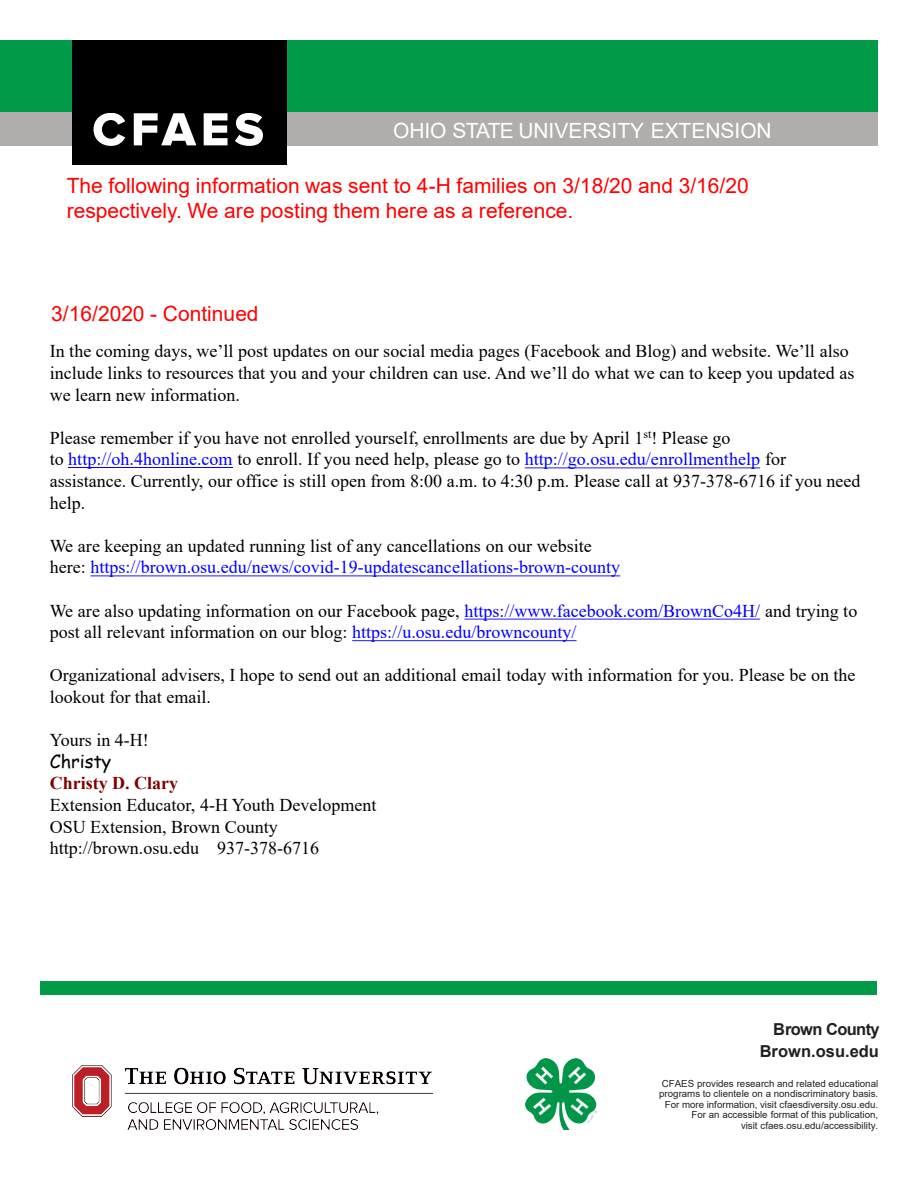
<style>
.page{position:relative;width:918px;height:1188px;background:#fff}
.page>*{position:absolute;margin:0;border:0;box-sizing:border-box;transform-origin:0 0}
.t1{font:21px/25.2px "Arial";color:#f00}
.t2{font:21px "Arial";color:#fff}
.t3{font:18px/21.6px "Times New Roman";color:#000}
.t4{font:18px/21.6px "Times New Roman";color:#00f}
.t5{font:18px "Comic Sans MS";color:#000}
.t6{font:700 16.5px "Arial";color:#231f20}
.t7{font:700 16.5px "Arial";letter-spacing:-.035em;color:#231f20}
.t8{font:9.75px/10.5px "Arial";color:#231f20;text-align:right}
.s1{color:#00f}
.s2{color:#000}
.s3{font-weight:700;color:#800000}
</style>
<div class="page">
<div style="left:0;top:40px;width:877px;height:72px;background:#009a49"></div>
<div style="left:40px;top:981px;width:838px;height:14px;background:#009a49"></div>
<div style="left:0;top:112px;width:877px;height:34px;background:#b0adad"></div>
<div style="left:72px;top:40px;width:215px;height:125px;background:#000"></div>
<img style="left:526px;top:1059px;width:71px;height:71px">
<img style="left:73px;top:1065px;width:359px;height:65px">
<svg style="left:94px;top:113px;width:31px;height:33px"></svg>
<svg style="left:134px;top:113px;width:62px;height:32px"></svg>
<svg style="left:204px;top:113px;width:24px;height:32px"></svg>
<svg style="left:235px;top:113px;width:28px;height:33px"></svg>
<hr style="left:68px;top:467px;width:164px;height:1px;background:#00f">
<svg style="left:525px;top:467px;width:235px;height:1px"></svg>
<svg style="left:90px;top:575px;width:530px;height:1px"></svg>
<svg style="left:464px;top:619px;width:296px;height:1px"></svg>
<svg style="left:352px;top:640px;width:225px;height:1px"></svg>
<p class="t2" style="left:393px;top:116px;width:380px">OHIO STATE UNIVERSITY EXTENSION</p>
<p class="t1" style="left:67px;top:173px;width:684px">The following information was sent to 4-H families on 3/18/20 and 3/16/20 respectively. We are posting them here as a reference.</p>
<p class="t1" style="left:51px;top:300px;width:209px">3/16/2020 - Continued</p>
<p class="t3" style="left:50px;top:340px;width:806px">In the coming days, we’ll post updates on our social media pages (Facebook and Blog) and website. We’ll also include links to resources that you and your children can use. And we’ll do what we can to keep you updated as we learn new information.</p>
<p class="t3" style="left:50px;top:426px;width:812px">Please remember if you have not enrolled yourself, enrollments are due by April 1<sup>st</sup>! Please go<br>to <span class="s1">http://oh.4honline.com</span> to enroll. If you need help, please go to <span class="s1">http://go.osu.edu/enrollmenthelp</span> for assistance. Currently, our office is still open from 8:00 a.m. to 4:30 p.m. Please call at 937-378-6716 if you need help.</p>
<p class="t4" style="left:50px;top:534px;width:572px"><span class="s2">We are keeping an updated running list of any cancellations on our website here:</span> https://brown.osu.edu/news/covid-19-updatescancellations-brown-county</p>
<p class="t3" style="left:50px;top:599px;width:809px">We are also updating information on our Facebook page, <span class="s1">https://www.facebook.com/BrownCo4H/</span> and trying to post all relevant information on our blog: <span class="s1">https://u.osu.edu/browncounty/</span></p>
<p class="t3" style="left:50px;top:664px;width:807px">Organizational advisers, I hope to send out an additional email today with information for you. Please be on the lookout for that email.</p>
<p class="t3" style="left:50px;top:729px;width:101px">Yours in 4-H!</p>
<p class="t5" style="left:50px;top:748px;width:63px">Christy</p>
<p class="t3" style="left:50px;top:772px;width:328px"><span class="s3">Christy D. Clary<br></span>Extension Educator, 4-H Youth Development<br>OSU Extension, Brown County http://brown.osu.edu 937-378-6716</p>
<p class="t7" style="left:773px;top:1018px;width:108px">Brown County</p>
<p class="t6" style="left:760px;top:1039px;width:121px">Brown.osu.edu</p>
<p class="t8" style="left:659px;top:1078px;width:221px">CFAES provides research and related educational programs to clientele on a nondiscriminatory basis.<br>For more information, visit cfaesdiversity.osu.edu.<br>For an accessible format of this publication,<br>visit cfaes.osu.edu/accessibility.</p>
</div>
